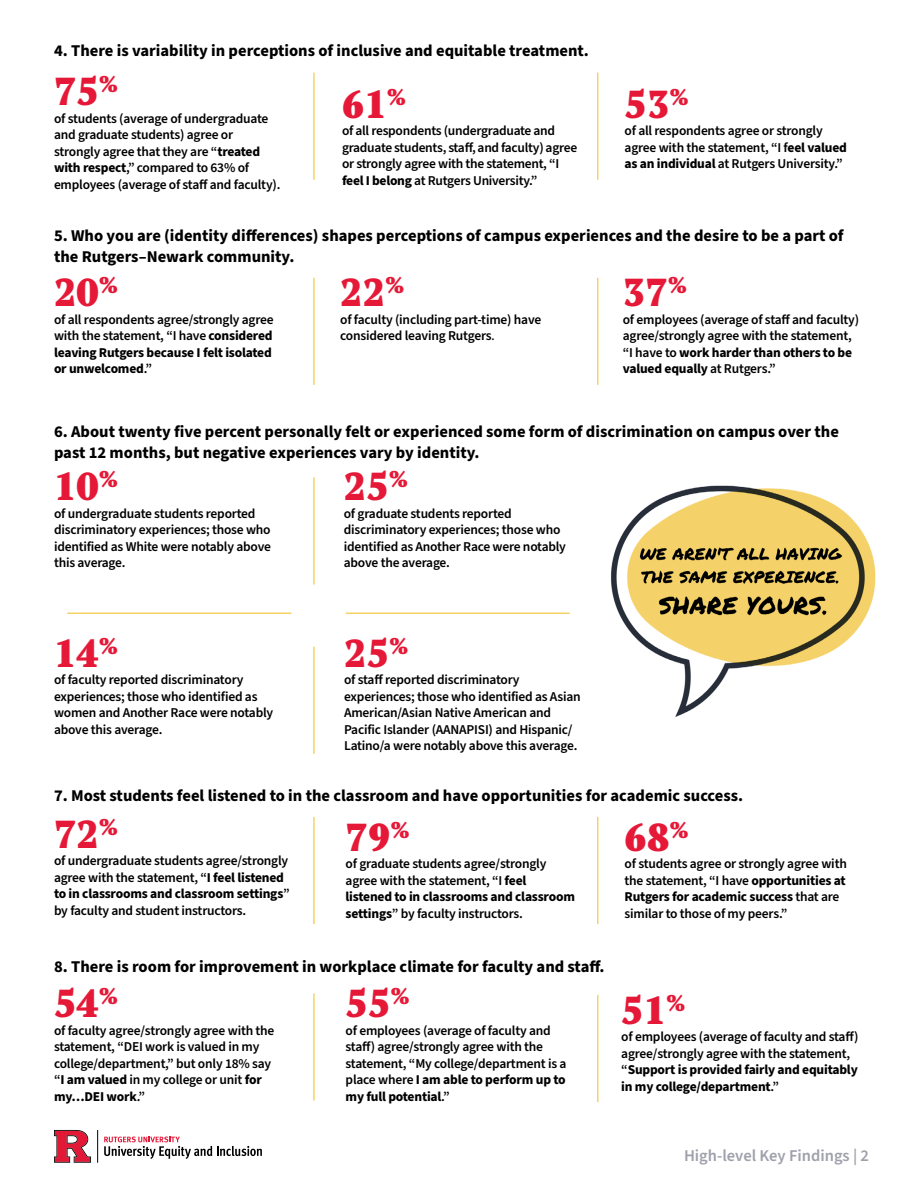
<style>
.page{position:relative;width:918px;height:1188px;background:#fff}
.page>*{position:absolute;margin:0;border:0;box-sizing:border-box;transform-origin:0 0}
.t1{font:900 condensed 39px "PT Serif Pro";letter-spacing:.01em;color:#e51937}
.t2{font:700 16.5px/21px "Source Sans Pro";color:#000}
.t3{font:600 16.5px "Source Sans Pro";color:#9fa0ab}
.t4{font:600 13.5px/16.5px "Source Sans Pro";letter-spacing:-.015em;color:#000}
.s1{font-weight:700}
.s2{font-size:11.25px}
</style>
<div class="page">
<hr style="left:313px;top:817px;width:2px;height:107px;background:#f5d269">
<hr style="left:597px;top:817px;width:1px;height:107px;background:#f5d269">
<hr style="left:313px;top:993px;width:2px;height:108px;background:#f5d269">
<hr style="left:597px;top:995px;width:1px;height:107px;background:#f5d269">
<hr style="left:313px;top:73px;width:2px;height:107px;background:#f5d269">
<hr style="left:597px;top:73px;width:1px;height:107px;background:#f5d269">
<hr style="left:313px;top:278px;width:2px;height:107px;background:#f5d269">
<hr style="left:597px;top:278px;width:1px;height:107px;background:#f5d269">
<hr style="left:313px;top:477px;width:2px;height:108px;background:#f5d269">
<hr style="left:313px;top:647px;width:2px;height:107px;background:#f5d269">
<hr style="left:67px;top:612px;width:224px;height:2px;background:#f5d269">
<hr style="left:346px;top:612px;width:224px;height:2px;background:#f5d269">
<img style="left:611px;top:485px;width:265px;height:232px">
<div style="left:815px;top:682px;width:74px;height:60px;background:#fff"></div>
<svg style="left:54px;top:1130px;width:37px;height:33px"></svg>
<hr style="left:97px;top:1130px;width:1px;height:33px;background:#000">
<svg style="left:104px;top:1137px;width:158px;height:22px"></svg>
<p class="t2" style="left:54px;top:40px;width:536px">4. There is variability in perceptions of inclusive and equitable treatment.</p>
<h1 class="t1" style="left:342px;top:78px;width:65px">61<sup>%</sup></h1>
<p class="t4" style="left:342px;top:123px;width:237px">of all respondents (undergraduate and graduate students, staff, and faculty) agree or strongly agree with the statement, “I <span class="s1">feel I belong</span> at Rutgers University.”</p>
<h1 class="t1" style="left:54px;top:66px;width:65px">75<sup>%</sup></h1>
<p class="t4" style="left:54px;top:111px;width:228px">of students (average of undergraduate and graduate students) agree or strongly agree that they are “<span class="s1">treated with respect</span>,” compared to 63% of employees (average of staff and faculty).</p>
<h1 class="t1" style="left:625px;top:78px;width:65px">53<sup>%</sup></h1>
<p class="t4" style="left:625px;top:123px;width:224px">of all respondents agree or strongly agree with the statement, “I f<span class="s1">eel valued as an individual</span> at Rutgers University.”</p>
<p class="t2" style="left:54px;top:225px;width:791px">5. Who you are (identity differences) shapes perceptions of campus experiences and the desire to be a part of the Rutgers–Newark community.</p>
<h1 class="t1" style="left:54px;top:267px;width:65px">20<sup>%</sup></h1>
<p class="t4" style="left:54px;top:312px;width:221px">of all respondents agree/strongly agree with the statement, “I have <span class="s1">considered leaving Rutgers because I felt isolated or unwelcomed</span>.”</p>
<h1 class="t1" style="left:340px;top:267px;width:65px">22<sup>%</sup></h1>
<p class="t4" style="left:340px;top:312px;width:203px">of faculty (including part-time) have considered leaving Rutgers<span class="s2">.</span></p>
<h1 class="t1" style="left:623px;top:267px;width:65px">37<sup>%</sup></h1>
<p class="t4" style="left:623px;top:312px;width:238px">of employees (average of staff and faculty) agree/strongly agree with the statement, “I have to <span class="s1">work harder than others to be valued equally</span> at Rutgers.”</p>
<p class="t2" style="left:54px;top:421px;width:786px">6. About twenty five percent personally felt or experienced some form of discrimination on campus over the past 12 months, but negative experiences vary by identity.</p>
<h1 class="t1" style="left:344px;top:461px;width:65px">25<sup>%</sup></h1>
<p class="t4" style="left:344px;top:506px;width:224px">of graduate students reported discriminatory experiences; those who identified as Another Race were notably above the average.</p>
<h1 class="t1" style="left:54px;top:461px;width:65px">10<sup>%</sup></h1>
<p class="t4" style="left:54px;top:506px;width:218px">of undergraduate students reported discriminatory experiences; those who identified as White were notably above this average.</p>
<h1 class="t1" style="left:54px;top:627px;width:65px">14<sup>%</sup></h1>
<p class="t4" style="left:54px;top:672px;width:221px">of faculty reported discriminatory experiences; those who identified as women and Another Race were notably above this average.</p>
<h1 class="t1" style="left:344px;top:627px;width:65px">25<sup>%</sup></h1>
<p class="t4" style="left:344px;top:672px;width:238px">of staff reported discriminatory experiences; those who identified as Asian American/Asian Native American and Pacific Islander (AANAPISI) and Hispanic/ Latino/a were notably above this average.</p>
<p class="t2" style="left:54px;top:786px;width:691px">7. Most students feel listened to in the classroom and have opportunities for academic success.</p>
<h1 class="t1" style="left:54px;top:808px;width:65px">72<sup>%</sup></h1>
<p class="t4" style="left:54px;top:853px;width:237px">of undergraduate students agree/strongly agree with the statement, “<span class="s1">I feel listened to in classrooms and classroom settings</span>” by faculty and student instructors.</p>
<h1 class="t1" style="left:346px;top:811px;width:65px">79<sup>%</sup></h1>
<p class="t4" style="left:346px;top:856px;width:231px">of graduate students agree/strongly agree with the statement, “I <span class="s1">feel listened to in classrooms and classroom settings</span>” by faculty instructors.</p>
<h1 class="t1" style="left:625px;top:811px;width:65px">68<sup>%</sup></h1>
<p class="t4" style="left:625px;top:856px;width:224px">of students agree or strongly agree with the statement, “I have <span class="s1">opportunities at Rutgers for academic success</span> that are similar to those of my peers.”</p>
<p class="t2" style="left:54px;top:956px;width:552px">8. There is room for improvement in workplace climate for faculty and staff.</p>
<h1 class="t1" style="left:346px;top:977px;width:65px">55<sup>%</sup></h1>
<p class="t4" style="left:346px;top:1022px;width:222px">of employees (average of faculty and staff) agree/strongly agree with the statement, “My college/department is a place where <span class="s1">I am able to perform up to my full potential</span>.”</p>
<h1 class="t1" style="left:54px;top:977px;width:65px">54<sup>%</sup></h1>
<p class="t4" style="left:54px;top:1022px;width:222px">of faculty agree/strongly agree with the statement, “DEI work is valued in my college/department,” but only 18% say “<span class="s1">I am valued</span> in my college or unit <span class="s1">for my…DEI work</span>.”</p>
<h1 class="t1" style="left:621px;top:984px;width:65px">51<sup>%</sup></h1>
<p class="t4" style="left:621px;top:1029px;width:239px">of employees (average of faculty and staff) agree/strongly agree with the statement, “<span class="s1">Support is provided fairly and equitably in my college/department</span>.”</p>
<p class="t3" style="left:684px;top:1145px;width:187px">High-level Key Findings | 2</p>
</div>
